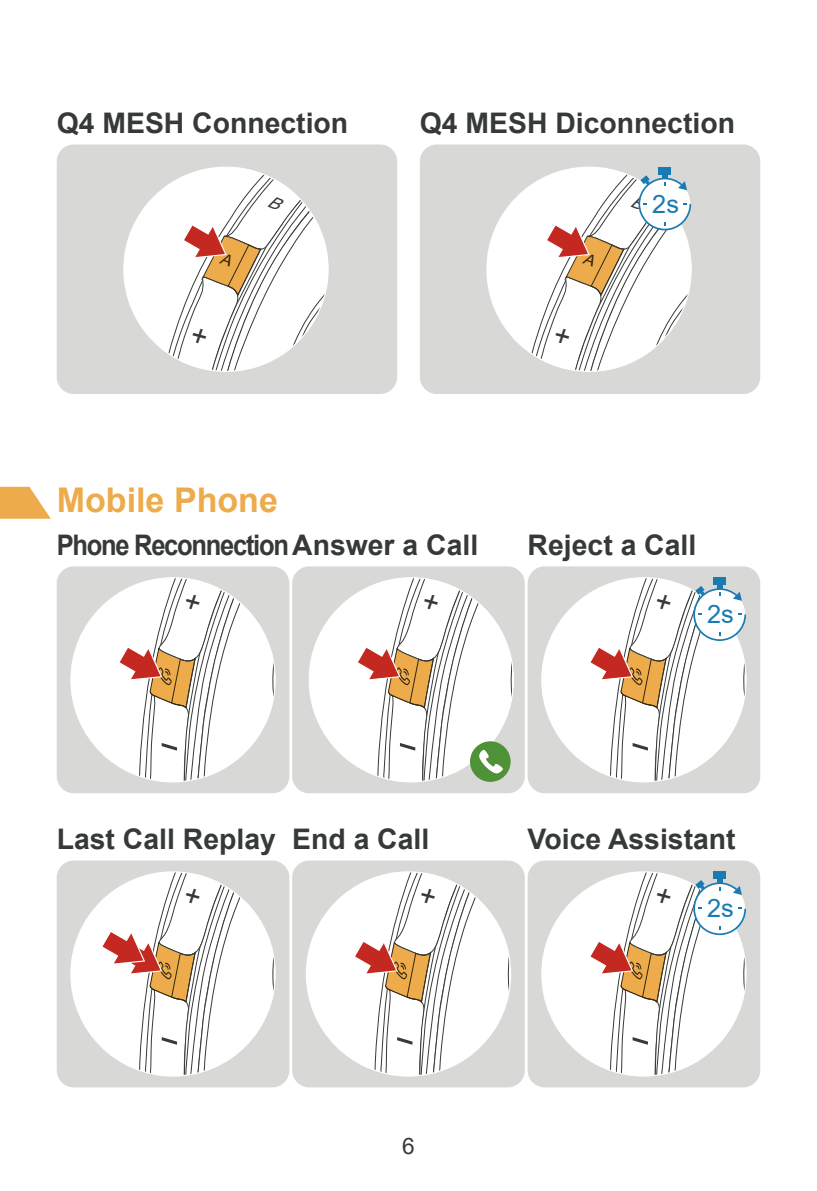
<style>
.page{position:relative;width:817px;height:1191px;background:#fff}
.page>*{position:absolute;margin:0;border:0;box-sizing:border-box;transform-origin:0 0}
.t1{font:700 34px "Arial";color:#edab4b}
.t2{font:700 28.4px "Arial";color:#363a36}
.t3{font:700 28.4px "Arial";letter-spacing:-.05em;color:#363a36;scale:.9 1}
.t4{font:25.2px "Arial";color:#1a7bb2}
.t5{font:22.8px "Arial";color:#363a36}
</style>
<div class="page">
<div style="left:292px;top:566px;width:232px;height:227px;background:#d8d8d6;border-radius:17px"></div>
<div style="left:309px;top:578px;width:204px;height:204px;background:#fff;border-radius:50%"></div>
<div style="left:292px;top:860px;width:232px;height:227px;background:#d8d8d6;border-radius:17px"></div>
<div style="left:306px;top:872px;width:204px;height:204px;background:#fff;border-radius:50%"></div>
<div style="left:57px;top:566px;width:232px;height:227px;background:#d8d8d6;border-radius:17px"></div>
<div style="left:71px;top:578px;width:204px;height:204px;background:#fff;border-radius:50%"></div>
<div style="left:527px;top:566px;width:233px;height:227px;background:#d8d8d6;border-radius:17px"></div>
<div style="left:541px;top:578px;width:205px;height:204px;background:#fff;border-radius:50%"></div>
<div style="left:527px;top:860px;width:233px;height:227px;background:#d8d8d6;border-radius:17px"></div>
<div style="left:541px;top:872px;width:205px;height:204px;background:#fff;border-radius:50%"></div>
<div style="left:57px;top:860px;width:232px;height:227px;background:#d8d8d6;border-radius:17px"></div>
<div style="left:71px;top:872px;width:204px;height:204px;background:#fff;border-radius:50%"></div>
<svg style="left:0;top:487px;width:51px;height:32px"></svg>
<div style="left:57px;top:144px;width:340px;height:250px;background:#d8d8d6;border-radius:17px"></div>
<div style="left:124px;top:167px;width:204px;height:204px;background:#fff;border-radius:50%"></div>
<div style="left:420px;top:144px;width:340px;height:250px;background:#d8d8d6;border-radius:17px"></div>
<div style="left:487px;top:167px;width:204px;height:204px;background:#fff;border-radius:50%"></div>
<svg style="left:356px;top:578px;width:157px;height:204px"></svg>
<svg style="left:353px;top:872px;width:157px;height:204px"></svg>
<svg style="left:118px;top:578px;width:157px;height:204px"></svg>
<svg style="left:590px;top:578px;width:156px;height:204px"></svg>
<svg style="left:590px;top:872px;width:156px;height:204px"></svg>
<svg style="left:101px;top:872px;width:174px;height:204px"></svg>
<svg style="left:138px;top:167px;width:190px;height:204px"></svg>
<svg style="left:501px;top:167px;width:190px;height:204px"></svg>
<p class="t2" style="left:57px;top:103px;width:293px">Q4 MESH Connection</p>
<p class="t2" style="left:420px;top:103px;width:317px">Q4 MESH Diconnection</p>
<p class="t4" style="left:652px;top:186px;width:28px">2s</p>
<p class="t1" style="left:57px;top:475px;width:223px">Mobile Phone</p>
<p class="t3" style="left:57px;top:525px;width:469px">Phone Reconnection Answer a Call</p>
<p class="t2" style="left:527px;top:525px;width:170px">Reject a Call</p>
<p class="t4" style="left:707px;top:597px;width:28px">2s</p>
<p class="t2" style="left:57px;top:819px;width:220px">Last Call Replay</p>
<p class="t2" style="left:292px;top:819px;width:139px">End a Call</p>
<p class="t2" style="left:527px;top:819px;width:209px">Voice Assistant</p>
<p class="t4" style="left:707px;top:891px;width:28px">2s</p>
<p class="t5" style="left:402px;top:1130px;width:14px">6</p>
</div>
